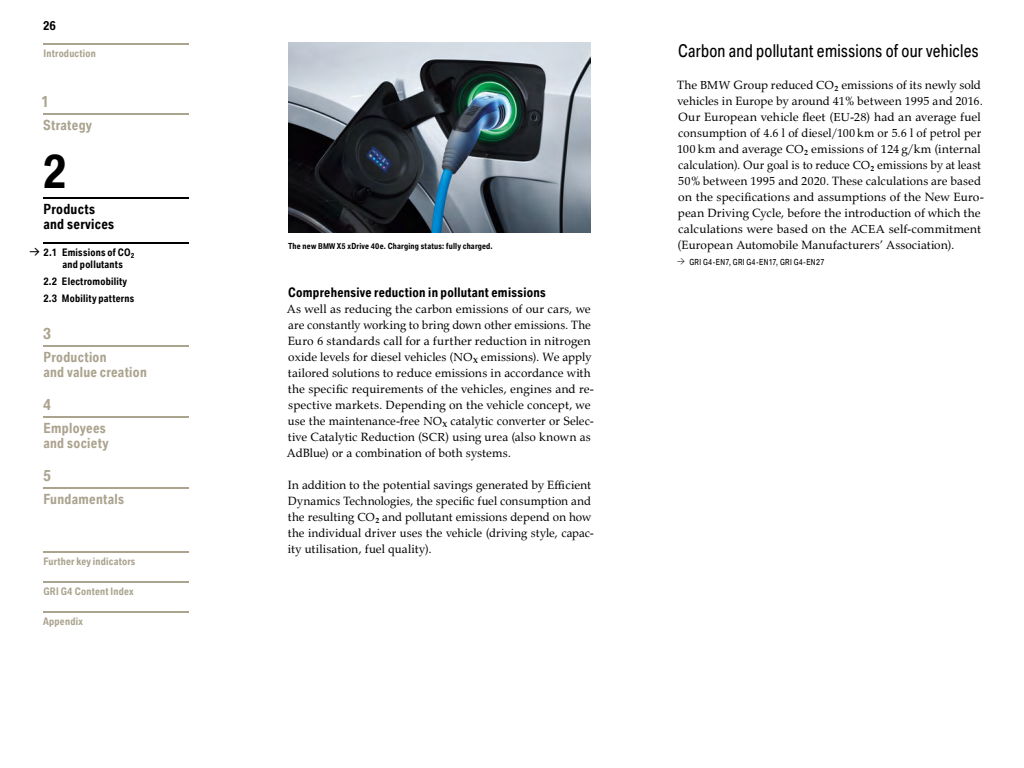
<style>
.page{position:relative;width:1024px;height:768px;background:#fff}
.page>*{position:absolute;margin:0;border:0;box-sizing:border-box;transform-origin:0 0}
.t1{font:700 45px "BMW Group Condensed";color:#000}
.t2{font:17px "BMW Group Condensed";letter-spacing:.01em;color:#000}
.t3{font:700 15px "BMW Group Condensed";color:#aaa38e}
.t4{font:700 13.5px/15px "BMW Group Condensed";letter-spacing:.015em;color:#aaa38e}
.t5{font:700 13.5px/15px "BMW Group Condensed";letter-spacing:.015em;color:#000}
.t6{font:700 13.5px "BMW Group Expert 2016";color:#000}
.t7{font:700 12.7px "BMW Group Condensed";letter-spacing:.01em;color:#000}
.t8{font:12px/16px "BMW Group Serif";letter-spacing:.005em;color:#000}
.t9{font:700 12px "BMW Group Condensed";color:#000}
.t10{font:700 10px/12px "BMW Group Condensed";letter-spacing:.015em;color:#000}
.t11{font:700 10px "BMW Group Condensed";letter-spacing:.015em;color:#aaa38e}
.t12{font:700 8.1px "BMW Group Condensed";letter-spacing:.015em;color:#000}
.t13{font:8.1px "BMW Group Condensed";letter-spacing:.04em;color:#000}
.s1{font-size:7.7px}
.s2{font-size:11.7px}
.s3{font-family:"BMW Group Expert 2016";font-size:9.5px}
</style>
<div class="page">
<img style="left:288px;top:43px;width:303px;height:190px">
<hr style="left:43px;top:43px;width:146px;height:2px;background:#aaa38e">
<hr style="left:43px;top:113px;width:146px;height:2px;background:#aaa38e">
<hr style="left:43px;top:197px;width:146px;height:2px;background:#000">
<hr style="left:43px;top:242px;width:146px;height:2px;background:#000">
<hr style="left:43px;top:345px;width:146px;height:2px;background:#aaa38e">
<hr style="left:43px;top:416px;width:146px;height:2px;background:#aaa38e">
<hr style="left:43px;top:487px;width:146px;height:2px;background:#aaa38e">
<hr style="left:43px;top:551px;width:146px;height:2px;background:#aaa38e">
<hr style="left:43px;top:581px;width:146px;height:2px;background:#aaa38e">
<hr style="left:43px;top:611px;width:146px;height:2px;background:#aaa38e">
<p class="t9" style="left:43px;top:18px;width:15px">26</p>
<p class="t11" style="left:44px;top:47px;width:54px">Introduction</p>
<p class="t3" style="left:41px;top:92px;width:10px">1</p>
<p class="t4" style="left:43px;top:117px;width:50px">Strategy</p>
<h1 class="t1" style="left:43px;top:142px;width:26px">2</h1>
<p class="t5" style="left:43px;top:201px;width:73px">Products and services</p>
<p class="t10" style="left:62px;top:246px;width:74px;text-indent:-19px">2.1 Emissions of CO<sub>2 </sub>and pollutants</p>
<p class="t10" style="left:43px;top:272px;width:92px;line-height:17px">2.2 Electromobility<br>2.3 Mobility patterns</p>
<p class="t3" style="left:43px;top:324px;width:10px">3</p>
<p class="t4" style="left:43px;top:349px;width:105px">Production<br>and value -creation</p>
<p class="t3" style="left:43px;top:395px;width:10px">4</p>
<p class="t4" style="left:43px;top:420px;width:67px">Employees and society</p>
<p class="t3" style="left:43px;top:466px;width:10px">5</p>
<p class="t4" style="left:43px;top:491px;width:82px">Fundamentals</p>
<p class="t6" style="left:29px;top:247px;width:13px">·</p>
<p class="t11" style="left:44px;top:555px;width:94px">Further key indicators</p>
<p class="t11" style="left:43px;top:585px;width:92px">GRI G4 Content Index</p>
<p class="t11" style="left:43px;top:615px;width:41px">Appendix</p>
<p class="t12" style="left:288px;top:241px;width:206px">The new <span class="s1">BMW</span> X<span class="s1">5</span> xDrive <span class="s1">40</span>e. Charging status: fully charged.</p>
<p class="t7" style="left:288px;top:284px;width:259px">Comprehensive reduction in pollutant emissions</p>
<p class="t8" style="left:287px;top:300px;width:308px">As well as reducing the carbon emissions of our cars, we are constantly working to bring down other emissions. The Euro <span class="s2">6</span> standards call for a further reduction in nitrogen oxide levels for diesel vehicles (<span class="s2">NO</span><sub>X</sub> emissions). We apply tailored solutions to reduce emissions in accordance with the specific requirements of the vehicles, engines and re&shy;spective markets. Depending on the vehicle concept, we use the maintenance-free <span class="s2">NO</span><sub>X</sub> catalytic converter or Selec&shy;tive Catalytic Reduction (<span class="s2">SCR</span>) using urea (also known as AdBlue) or a combination of both systems.</p>
<p class="t8" style="left:288px;top:476px;width:307px">In addition to the potential savings generated by Efficient Dynamics Technologies, the specific fuel consumption and the resulting <span class="s2">CO</span><sub>2</sub> and pollutant emissions depend on how the individual driver uses the vehicle (driving style, capac&shy;ity utilisation, fuel quality).</p>
<h2 class="t2" style="left:678px;top:40px;width:302px">Carbon and pollutant emissions of our vehicles</h2>
<p class="t8" style="left:677px;top:76px;width:308px">The <span class="s2">BMW</span> Group reduced <span class="s2">CO</span><sub>2</sub> emissions of its newly sold vehicles in Europe by around <span class="s2">41</span> % between <span class="s2">1995</span> and <span class="s2">2016</span>.<br>Our European vehicle fleet (<span class="s2">EU</span>-<span class="s2">28</span>) had an average fuel consumption of <span class="s2">4</span>.<span class="s2">6</span> l of diesel /<span class="s2">100</span> km or <span class="s2">5</span>.<span class="s2">6</span> l of petrol per <span class="s2">100</span> km and average <span class="s2">CO</span><sub>2</sub> emissions of <span class="s2">124</span> g /km (internal calculation). Our goal is to reduce <span class="s2">CO</span><sub>2</sub> emissions by at least <span class="s2">50</span> % between <span class="s2">1995</span> and <span class="s2">2020</span>. These calculations are based on the specifications and assumptions of the New Euro&shy;pean Driving Cycle, before the introduction of which the calculations were based on the <span class="s2">ACEA</span> self-commitment (European Automobile Manufacturers’ Association).</p>
<p class="t13" style="left:677px;top:257px;width:149px"><span class="s3">•</span> GRI G4-EN7, GRI G4-EN17, GRI G4-EN27</p>
</div>
